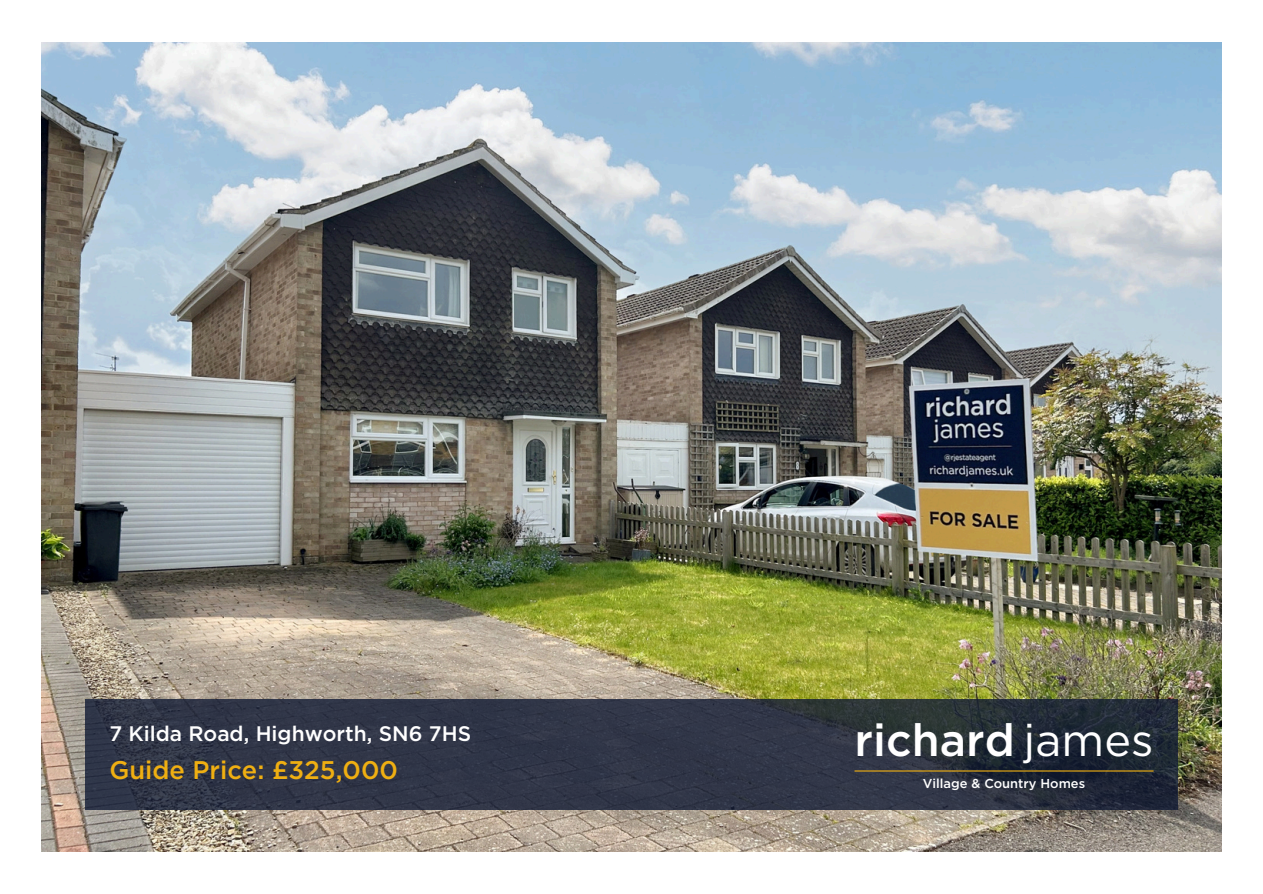
<style>
.page{position:relative;width:1263px;height:894px;background:#fff}
.page>*{position:absolute;margin:0;border:0;box-sizing:border-box;transform-origin:0 0}
.t1{font:500 45px "Gotham";color:#fff}
.t2{font:500 25.5px "Gotham";color:#efaf12}
.t3{font:500 21px "Gotham";color:#fff}
.t4{font:500 12.9px "Gotham";color:#fff}
.s1{font-weight:400}
</style>
<div class="page">
<img style="left:42px;top:42px;width:1179px;height:809px">
<svg style="left:85px;top:699px;width:1093px;height:110px;background:#2d3342"></svg>
<hr style="left:854px;top:770px;width:299px;height:1px;background:#efaf12">
<p class="t3" style="left:109px;top:719px;width:363px">7 Kilda Road, Highworth, SN6 7HS</p>
<p class="t2" style="left:109px;top:753px;width:290px">Guide Price: £325,000</p>
<h1 class="t1" style="left:854px;top:710px;width:300px">richard <span class="s1">james</span></h1>
<p class="t4" style="left:923px;top:775px;width:164px">Village &amp; Country Homes</p>
</div>
